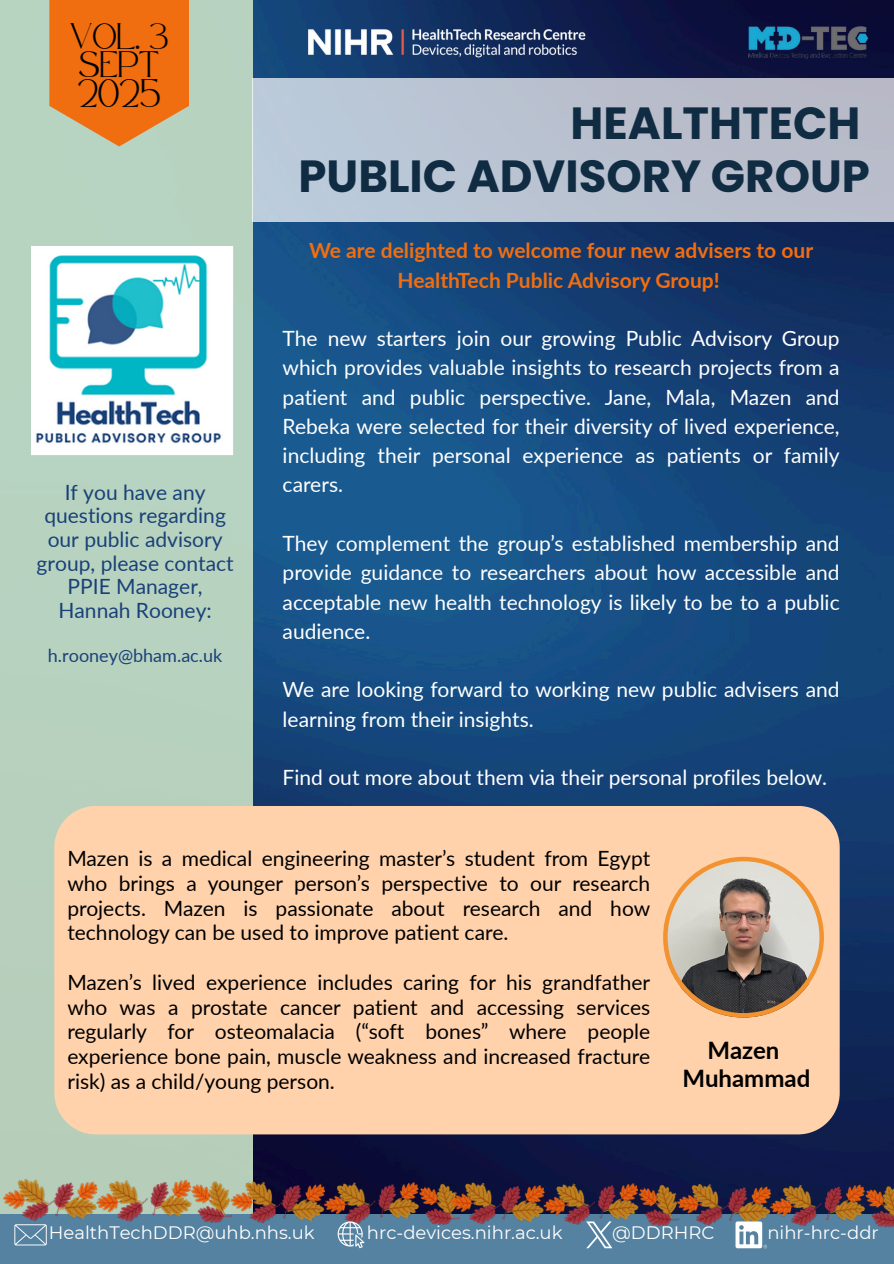
<style>
.page{position:relative;width:894px;height:1264px;background:#fff}
.page>*{position:absolute;margin:0;border:0;box-sizing:border-box;transform-origin:0 0}
.t1{font:700 45px/52.9px "Poppins";color:#102c43;text-align:right}
.t2{font:700 24px/28.2px "Lato";color:#000;text-align:center}
.t3{font:21px/29.2px "Lato";color:#fff;text-align:justify}
.t4{font:21px/24.8px "Lato";color:#000;text-align:justify}
.t5{font:21px/23.7px "Lato";color:#1a4178;text-align:center}
.t6{font:700 21px/29.2px "Lato";color:#f16e10;text-align:center}
.t7{font:19.5px "Safira March";color:#000}
.t8{font:18px "Montserrat";color:#fff}
.t9{font:18px "Lato";color:#1a4178}
.t10{font:18px/28.2px "Safira March";color:#000;text-align:center}
</style>
<div class="page">
<img style="left:252px;top:0;width:641px;height:1181px">
<div style="left:0;top:0;width:252px;height:1221px;background:#b7d3c0"></div>
<div style="left:252px;top:79px;width:641px;height:143px;background:#b9c2cf"></div>
<div style="left:0;top:1214px;width:893px;height:49px;background:#5582a1"></div>
<img style="left:31px;top:246px;width:202px;height:209px">
<img style="left:59px;top:1181px;width:35px;height:39px">
<img style="left:94px;top:1180px;width:50px;height:42px">
<img style="left:144px;top:1180px;width:42px;height:37px">
<img style="left:186px;top:1179px;width:41px;height:44px">
<img style="left:227px;top:1172px;width:60px;height:52px">
<img style="left:276px;top:1178px;width:46px;height:46px">
<img style="left:322px;top:1175px;width:57px;height:46px">
<img style="left:372px;top:1177px;width:41px;height:44px">
<img style="left:413px;top:1174px;width:34px;height:51px">
<img style="left:447px;top:1173px;width:59px;height:52px">
<img style="left:495px;top:1179px;width:46px;height:46px">
<img style="left:541px;top:1176px;width:57px;height:49px">
<img style="left:591px;top:1178px;width:42px;height:43px">
<img style="left:633px;top:1175px;width:40px;height:51px">
<img style="left:673px;top:1174px;width:59px;height:52px">
<img style="left:722px;top:1181px;width:45px;height:45px">
<img style="left:767px;top:1178px;width:57px;height:48px">
<img style="left:817px;top:1179px;width:42px;height:47px">
<img style="left:3px;top:1178px;width:56px;height:43px">
<img style="left:859px;top:1176px;width:34px;height:52px">
<svg style="left:14px;top:1224px;width:33px;height:21px"></svg>
<svg style="left:337px;top:1221px;width:27px;height:27px"></svg>
<svg style="left:586px;top:1221px;width:26px;height:27px"></svg>
<svg style="left:735px;top:1221px;width:31px;height:27px"></svg>
<img style="left:743px;top:25px;width:126px;height:35px">
<img style="left:297px;top:18px;width:299px;height:49px">
<div style="left:54px;top:806px;width:785px;height:328px;background:#ffd2ac"></div>
<svg style="left:663px;top:856px;width:160px;height:161px"></svg>
<svg style="left:49px;top:0;width:140px;height:146px;fill:#f16e10"></svg>
<img style="left:66px;top:16px;width:106px;height:104px">
<p class="t10" style="left:70px;top:29px;width:100px">VOL. 3<br>SEPT</p>
<p class="t7" style="left:78px;top:88px;width:84px">2025</p>
<p class="t5" style="left:37px;top:480px;width:199px">If you have any questions regarding our public advisory group, please contact<br>PPIE Manager,<br>Hannah Rooney:</p>
<p class="t9" style="left:48px;top:644px;width:176px">h.rooney@bham.ac.uk</p>
<h1 class="t1" style="left:298px;top:97px;width:572px">HEALTHTECH<br>PUBLIC ADVISORY GROUP</h1>
<p class="t6" style="left:309px;top:235px;width:505px">We are delighted to welcome four new advisers to our<br>HealthTech Public Advisory Group!</p>
<p class="t3" style="left:282px;top:323px;width:558px">The new starters join our growing Public Advisory Group which provides valuable insights to research projects from a patient and public perspective. Jane, Mala, Mazen and Rebeka were selected for their diversity of lived experience, including their personal experience as patients or family carers.</p>
<p class="t3" style="left:282px;top:528px;width:558px">They complement the group’s established membership and provide guidance to researchers about how accessible and acceptable new health technology is likely to be to a public audience.</p>
<p class="t3" style="left:282px;top:674px;width:558px">We are looking forward to working new public advisers and learning from their insights.</p>
<p class="t3" style="left:282px;top:762px;width:545px">Find out more about them via their personal profiles below.</p>
<p class="t4" style="left:67px;top:845px;width:584px">Mazen is a medical engineering master’s student from Egypt who brings a younger person’s perspective to our research projects. Mazen is passionate about research and how technology can be used to improve patient care.</p>
<p class="t4" style="left:67px;top:969px;width:584px">Mazen’s lived experience includes caring for his grandfather who was a prostate cancer patient and accessing services regularly for osteomalacia (“soft bones” where people experience bone pain, muscle weakness and increased fracture risk) as a child/young person.</p>
<p class="t2" style="left:682px;top:1035px;width:129px">Mazen<br>Muhammad</p>
<p class="t8" style="left:49px;top:1221px;width:267px">HealthTechDDR@uhb.nhs.uk</p>
<p class="t8" style="left:367px;top:1221px;width:197px">hrc-devices.nihr.ac.uk</p>
<p class="t8" style="left:612px;top:1221px;width:103px">@DDRHRC</p>
<p class="t8" style="left:767px;top:1221px;width:113px">nihr-hrc-ddr</p>
</div>
